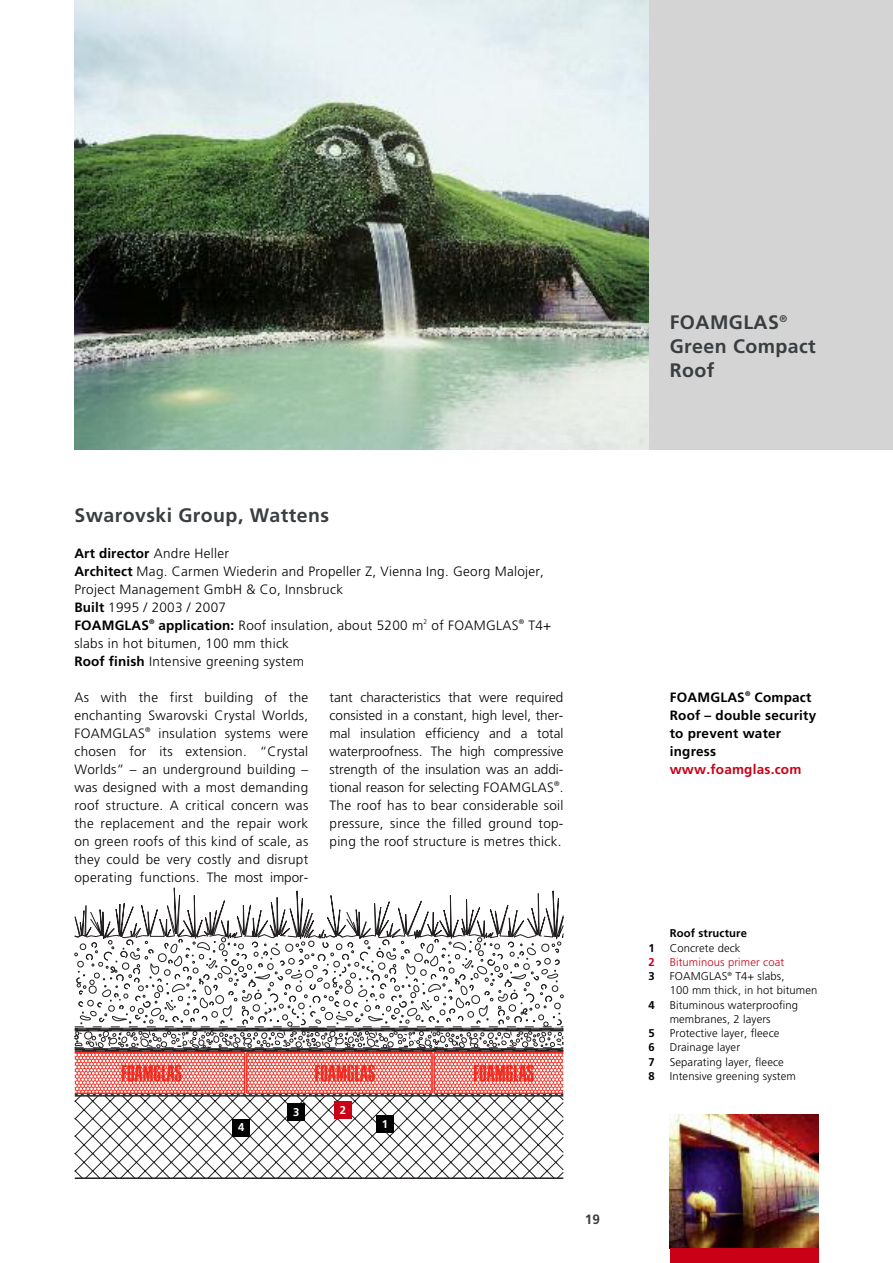
<style>
.page{position:relative;width:893px;height:1263px;background:#fff}
.page>*{position:absolute;margin:0;border:0;box-sizing:border-box;transform-origin:0 0}
.t1{font:700 19.5px/24px "Frutiger LT Com";letter-spacing:.02em;color:#3a3e40}
.t2{font:300 13.5px/18px "Frutiger LT Com";letter-spacing:.02em;color:#000;text-align:justify}
.t3{font:700 13.5px/18px "Frutiger LT Com";letter-spacing:.015em;color:#000}
.t4{font:700 13.5px "Frutiger LT Com";letter-spacing:.015em;color:#ca0016}
.t5{font:700 13.5px "Frutiger LT Com";color:#3a3e40}
.t6{font:300 11.25px/14.2px "Frutiger LT Com";letter-spacing:.01em;color:#000}
.t7{font:700 11.25px "Frutiger LT Com";letter-spacing:.01em;color:#000}
.t8{font:300 11.25px "Frutiger LT Com";letter-spacing:.01em;color:#ca0016}
.t9{font:700 11.25px "Frutiger LT Com";color:#fff}
.t10{font:700 11.25px "Frutiger LT Com";color:#ca0016}
.s1{font-weight:700}
</style>
<div class="page">
<div style="left:648px;top:0;width:245px;height:449px;background:#d4d4d4"></div>
<img style="left:74px;top:0;width:574px;height:449px">
<img style="left:670px;top:1114px;width:149px;height:134px">
<div style="left:670px;top:1248px;width:149px;height:15px;background:#ca0016"></div>
<svg style="left:74px;top:888px;width:489px;height:291px"></svg>
<div style="left:376px;top:1116px;width:17px;height:17px;background:#000"></div>
<div style="left:334px;top:1101px;width:17px;height:17px;background:#ca0016"></div>
<div style="left:288px;top:1104px;width:17px;height:17px;background:#000"></div>
<div style="left:233px;top:1119px;width:17px;height:17px;background:#000"></div>
<h1 class="t1" style="left:74px;top:503px;width:256px">Swarovski Group, Wattens</h1>
<p class="t2" style="left:74px;top:544px;width:478px;text-align:left"><span class="s1">Art director</span> Andre Heller<br><span class="s1">Architect</span> Mag. Carmen Wiederin and Propeller Z, Vienna Ing. Georg Malojer, Project Management GmbH &amp; Co, Innsbruck<br><span class="s1">Built</span> 1995 / 2003 / 2007<br><span class="s1">FOAMGLAS</span><sup>®</sup> <span class="s1">application:</span> Roof insulation, about 5200 m<sup>2</sup> of FOAMGLAS<sup>®</sup> T4+ slabs in hot bitumen, 100 mm thick<br><span class="s1">Roof finish</span> Intensive greening system</p>
<h1 class="t1" style="left:670px;top:311px;width:148px">FOAMGLAS<sup>®<br></sup>Green Compact<br>Roof</h1>
<p class="t2" style="left:74px;top:688px;width:235px">As with the first building of the enchanting Swarovski Crystal Worlds, FOAMGLAS<sup>®</sup> insulation systems were chosen for its extension. “Crystal Worlds” – an underground building – was designed with a most demanding roof structure. A critical concern was the replacement and the repair work on green roofs of this kind of scale, as they could be very costly and disrupt operating functions. The most impor-</p>
<p class="t2" style="left:330px;top:688px;width:235px">tant characteristics that were required consisted in a constant, high level, ther&shy;mal insulation efficiency and a total waterproofness. The high compressive strength of the insulation was an addi&shy;tional reason for selecting FOAMGLAS<sup>®</sup>.<br>The roof has to bear considerable soil pressure, since the filled ground top&shy;ping the roof structure is metres thick.</p>
<p class="t3" style="left:670px;top:688px;width:148px">FOAMGLAS<sup>®</sup> Compact<br>Roof – double security to prevent water ingress</p>
<p class="t4" style="left:670px;top:761px;width:133px">www.foamglas.com</p>
<p class="t7" style="left:670px;top:927px;width:79px">Roof structure</p>
<p class="t9" style="left:238px;top:1121px;width:8px">4</p>
<p class="t9" style="left:293px;top:1106px;width:8px">3</p>
<p class="t9" style="left:340px;top:1103px;width:8px">2</p>
<p class="t9" style="left:382px;top:1117px;width:8px">1</p>
<p class="t7" style="left:648px;top:941px;width:8px">1</p>
<p class="t6" style="left:670px;top:940px;width:72px">Concrete deck</p>
<p class="t10" style="left:648px;top:955px;width:8px">2</p>
<p class="t8" style="left:670px;top:955px;width:116px">Bituminous primer coat</p>
<p class="t7" style="left:648px;top:969px;width:8px">3</p>
<p class="t6" style="left:670px;top:969px;width:149px">FOAMGLAS<sup>®</sup> T4+ slabs,<br>100 mm thick, in hot bitumen</p>
<p class="t7" style="left:648px;top:998px;width:8px">4</p>
<p class="t6" style="left:670px;top:997px;width:130px">Bituminous waterproofing membranes, 2 layers</p>
<p class="t7" style="left:648px;top:1026px;width:8px">5</p>
<p class="t6" style="left:670px;top:1026px;width:111px">Protective layer, fleece</p>
<p class="t7" style="left:648px;top:1041px;width:8px">6</p>
<p class="t6" style="left:670px;top:1040px;width:72px">Drainage layer</p>
<p class="t7" style="left:648px;top:1055px;width:8px">7</p>
<p class="t6" style="left:670px;top:1054px;width:116px">Separating layer, fleece</p>
<p class="t7" style="left:648px;top:1069px;width:8px">8</p>
<p class="t6" style="left:670px;top:1069px;width:128px">Intensive greening system</p>
<p class="t5" style="left:585px;top:1211px;width:17px">19</p>
</div>
